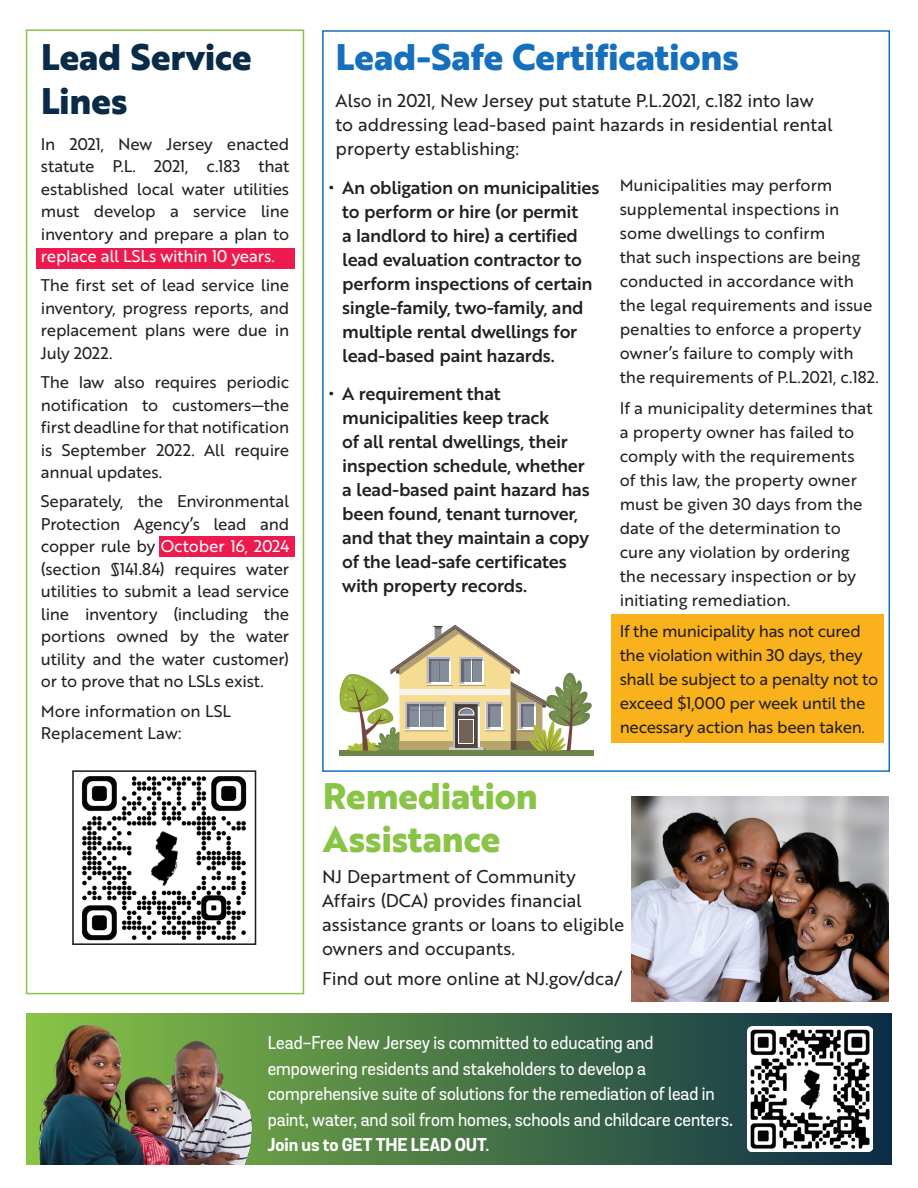
<style>
.page{position:relative;width:918px;height:1188px;background:#fff}
.page>*{position:absolute;margin:0;border:0;box-sizing:border-box;transform-origin:0 0}
.t1{font:700 36px "Brother 1816 Extra";color:#156fbd}
.t2{font:700 36px/43.2px "Brother 1816 Extra";letter-spacing:-.005em;color:#89c446}
.t3{font:700 36px/43.2px "Brother 1816 Extra";color:#092b47}
.t4{font:18px/24px "Brother 1816 Medium";letter-spacing:-.015em;color:#231f20}
.t5{font:18px/24px "Brother 1816 Regular";letter-spacing:-.005em;color:#231f20}
.t6{font:500 18px/25.5px "Grota Sans";color:#fff}
.t7{font:16.5px/22.5px "Brother 1816 Regular";letter-spacing:-.005em;color:#231f20}
.s1{color:#fff}
.s2{font-weight:700}
</style>
<div class="page">
<img style="left:631px;top:796px;width:258px;height:205px">
<div style="left:611px;top:614px;width:272px;height:129px;background:#f9b21c"></div>
<div style="left:36px;top:248px;width:259px;height:20px;background:#ed1a4d"></div>
<div style="left:159px;top:536px;width:136px;height:21px;background:#ed1a4d"></div>
<svg style="left:27px;top:1013px;width:864px;height:151px;background:#426e46"></svg>
<img style="left:747px;top:1026px;width:126px;height:125px">
<img style="left:38px;top:1013px;width:214px;height:151px">
<img style="left:78px;top:773px;width:173px;height:169px">
<div style="left:72px;top:770px;width:184px;height:175px;border:2px solid #231f20"></div>
<div style="left:340px;top:751px;width:254px;height:5px;background:#6d854b"></div>
<svg style="left:339px;top:625px;width:255px;height:126px"></svg>
<div style="left:26px;top:29px;width:278px;height:965px;border:2px solid #89c446"></div>
<p class="t3" style="left:41px;top:35px;width:212px">Lead Service<br>Lines</p>
<p class="t7" style="left:41px;top:132px;width:250px;text-align:justify">In 2021, New Jersey enacted statute P.L. 2021, c.183 that established local water utilities must develop a service line inventory and prepare a plan to <span class="s1">replace all LSLs within 10 years.</span></p>
<p class="t7" style="left:41px;top:274px;width:250px;text-align:justify">The first set of lead service line inventory, progress reports, and replacement plans were due in July 2022.</p>
<p class="t7" style="left:41px;top:370px;width:250px;text-align:justify">The law also requires periodic notification to customers—the first deadline for that notification is September 2022. All require annual updates.</p>
<p class="t7" style="left:41px;top:490px;width:250px;text-align:justify">Separately, the Environmental Protection Agency’s lead and copper rule by <span class="s1">October 16, 2024 </span>(section §141.84) requires water utilities to submit a lead service line inventory (including the portions owned by the water utility and the water customer) or to prove that no LSLs exist.</p>
<p class="t7" style="left:41px;top:699px;width:192px">More information on LSL<br>Replacement Law:</p>
<p class="t1" style="left:336px;top:29px;width:405px">Lead-Safe Certifications</p>
<p class="t5" style="left:336px;top:88px;width:499px">Also in 2021, New Jersey put statute P.L.2021, c.182 into law to addressing lead-based paint hazards in residential rental property establishing:</p>
<p class="t4" style="left:342px;top:175px;width:259px;text-indent:-14px">• An obligation on municipalities to perform or hire (or permit<br>a landlord to hire) a certified lead evaluation contractor to perform inspections of certain single-family, two-family, and multiple rental dwellings for lead-based paint hazards.</p>
<p class="t4" style="left:342px;top:381px;width:249px;text-indent:-14px">• A requirement that municipalities keep track<br>of all rental dwellings, their inspection schedule, whether a lead-based paint hazard has been found, tenant turnover, and that they maintain a copy of the lead-safe certificates with property records.</p>
<p class="t7" style="left:620px;top:172px;width:261px;line-height:24px">Municipalities may perform supplemental inspections in some dwellings to confirm<br>that such inspections are being conducted in accordance with the legal requirements and issue penalties to enforce a property owner’s failure to comply with the requirements of P.L.2021, c.182.</p>
<p class="t7" style="left:620px;top:395px;width:254px;line-height:24px">If a municipality determines that a property owner has failed to comply with the requirements of this law, the property owner must be given 30 days from the date of the determination to cure any violation by ordering the necessary inspection or by initiating remediation.</p>
<p class="t7" style="left:620px;top:618px;width:260px;line-height:24px">If the municipality has not cured the violation within 30 days, they shall be subject to a penalty not to exceed $1,000 per week until the necessary action has been taken.</p>
<p class="t2" style="left:323px;top:773px;width:217px">Remediation<br>Assistance</p>
<p class="t5" style="left:322px;top:863px;width:304px">NJ Department of Community<br>Affairs (DCA) provides financial assistance grants or loans to eligible owners and occupants.</p>
<p class="t5" style="left:322px;top:966px;width:302px">Find out more online at NJ.gov/dca/</p>
<p class="t6" style="left:268px;top:1031px;width:467px">Lead-Free New Jersey is committed to educating and empowering residents and stakeholders to develop a comprehensive suite of solutions for the remediation of lead in paint, water, and soil from homes, schools and childcare centers.<br><span class="s2">Join us to GET THE LEAD OUT</span>.</p>
</div>
